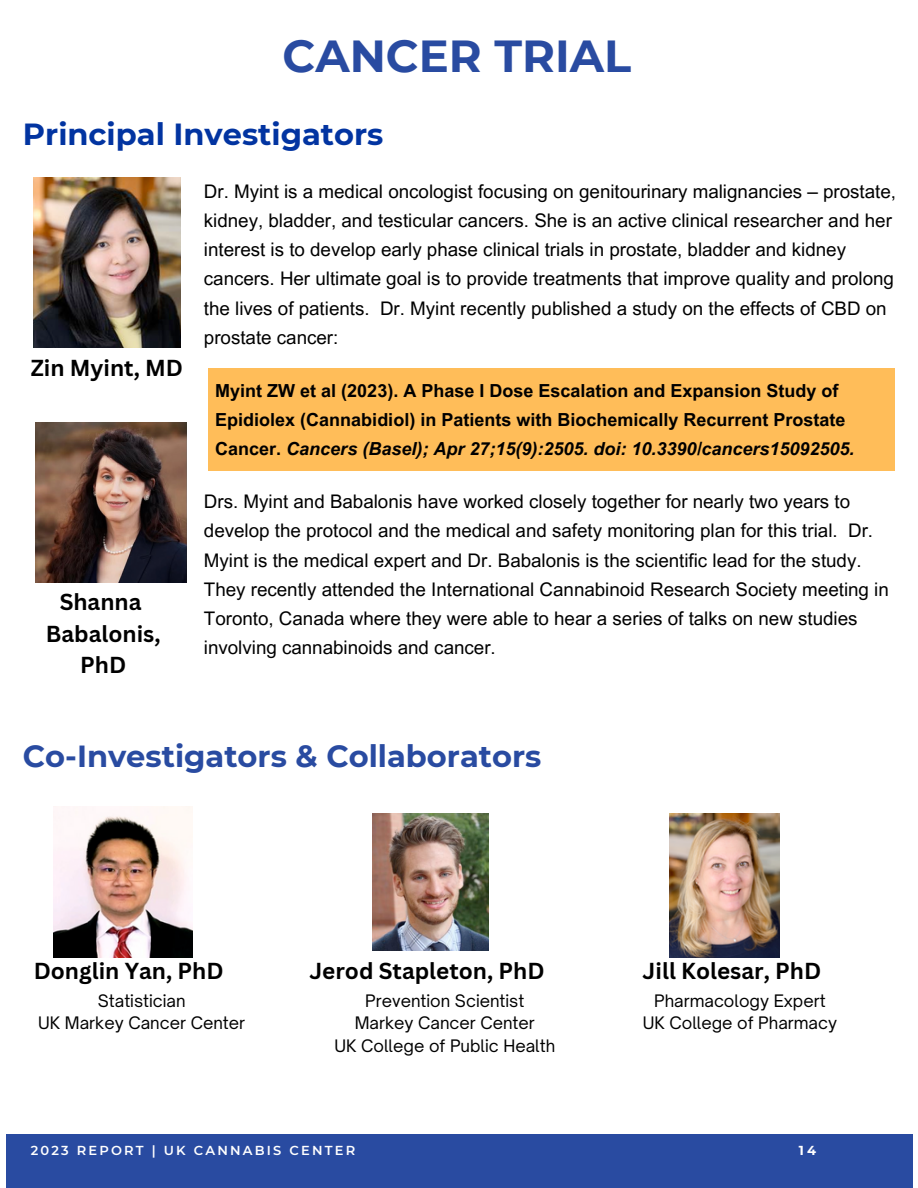
<style>
.page{position:relative;width:918px;height:1188px;background:#fff}
.page>*{position:absolute;margin:0;border:0;box-sizing:border-box;transform-origin:0 0}
.t1{font:700 44.85px "Montserrat";color:#294ba1}
.t2{font:700 30.45px "Montserrat";color:#294ba1}
.t3{font:700 30.45px "Montserrat";color:#0234a1}
.t4{font:700 22.5px/31.5px "Canva Sans";color:#000;text-align:center}
.t5{font:18.75px/29.2px "Arial MT Pro";color:#000}
.t6{font:700 18px/29.2px "Arial MT Pro";color:#000}
.t7{font:16.5px "Open Sauce One";color:#000}
.t8{font:600 13.05px "Montserrat";letter-spacing:.17em;color:#fff}
.t9{font:700 13.05px "Montserrat";color:#fff}
.s1{font-style:italic}
</style>
<div class="page">
<div style="left:6px;top:1134px;width:906px;height:54px;background:#294ba1"></div>
<img style="left:33px;top:178px;width:148px;height:170px">
<img style="left:35px;top:423px;width:151px;height:159px">
<div style="left:208px;top:368px;width:687px;height:103px;background:#ffbd59"></div>
<img style="left:54px;top:806px;width:138px;height:152px">
<img style="left:372px;top:813px;width:116px;height:137px">
<img style="left:669px;top:813px;width:111px;height:144px">
<p class="t1" style="left:283px;top:29px;width:350px">CANCER TRIAL</p>
<p class="t3" style="left:23px;top:116px;width:362px">Principal Investigators</p>
<p class="t4" style="left:31px;top:352px;width:154px">Zin Myint, MD</p>
<p class="t4" style="left:60px;top:586px;width:83px">Shanna</p>
<p class="t4" style="left:46px;top:617px;width:116px">Babalonis,<br>PhD</p>
<p class="t5" style="left:204px;top:179px;width:694px">Dr. Myint is a medical oncologist focusing on genitourinary malignancies – prostate, kidney, bladder, and testicular cancers. She is an active clinical researcher and her interest is to develop early phase clinical trials in prostate, bladder and kidney cancers. Her ultimate goal is to provide treatments that improve quality and prolong the lives of patients. Dr. Myint recently published a study on the effects of CBD on prostate cancer:</p>
<p class="t6" style="left:215px;top:378px;width:641px">Myint ZW et al (2023). A Phase I Dose Escalation and Expansion Study of<br>Epidiolex (Cannabidiol) in Patients with Biochemically Recurrent Prostate<br>Cancer. <span class="s1">Cancers (Basel); Apr 27;15(9):2505. doi: 10.3390/cancers15092505.</span></p>
<p class="t5" style="left:204px;top:489px;width:686px">Drs. Myint and Babalonis have worked closely together for nearly two years to develop the protocol and the medical and safety monitoring plan for this trial. Dr.<br>Myint is the medical expert and Dr. Babalonis is the scientific lead for the study.<br>They recently attended the International Cannabinoid Research Society meeting in Toronto, Canada where they were able to hear a series of talks on new studies involving cannabinoids and cancer.</p>
<p class="t2" style="left:23px;top:738px;width:520px">Co-Investigators &amp; Collaborators</p>
<p class="t4" style="left:34px;top:954px;width:191px">Donglin Yan, PhD</p>
<p class="t4" style="left:309px;top:954px;width:237px">Jerod Stapleton, PhD</p>
<p class="t4" style="left:643px;top:954px;width:180px">Jill Kolesar, PhD</p>
<p class="t7" style="left:98px;top:990px;width:89px">Statistician</p>
<p class="t7" style="left:38px;top:1013px;width:208px">UK Markey Cancer Center</p>
<p class="t7" style="left:365px;top:990px;width:161px">Prevention Scientist</p>
<p class="t7" style="left:355px;top:1013px;width:182px">Markey Cancer Center</p>
<p class="t7" style="left:334px;top:1035px;width:222px">UK College of Public Health</p>
<p class="t7" style="left:654px;top:990px;width:173px">Pharmacology Expert</p>
<p class="t7" style="left:643px;top:1013px;width:196px">UK College of Pharmacy</p>
<p class="t8" style="left:31px;top:1143px;width:326px">2023 REPORT | UK CANNABIS CENTER</p>
<p class="t9" style="left:799px;top:1143px;width:19px">14</p>
</div>
